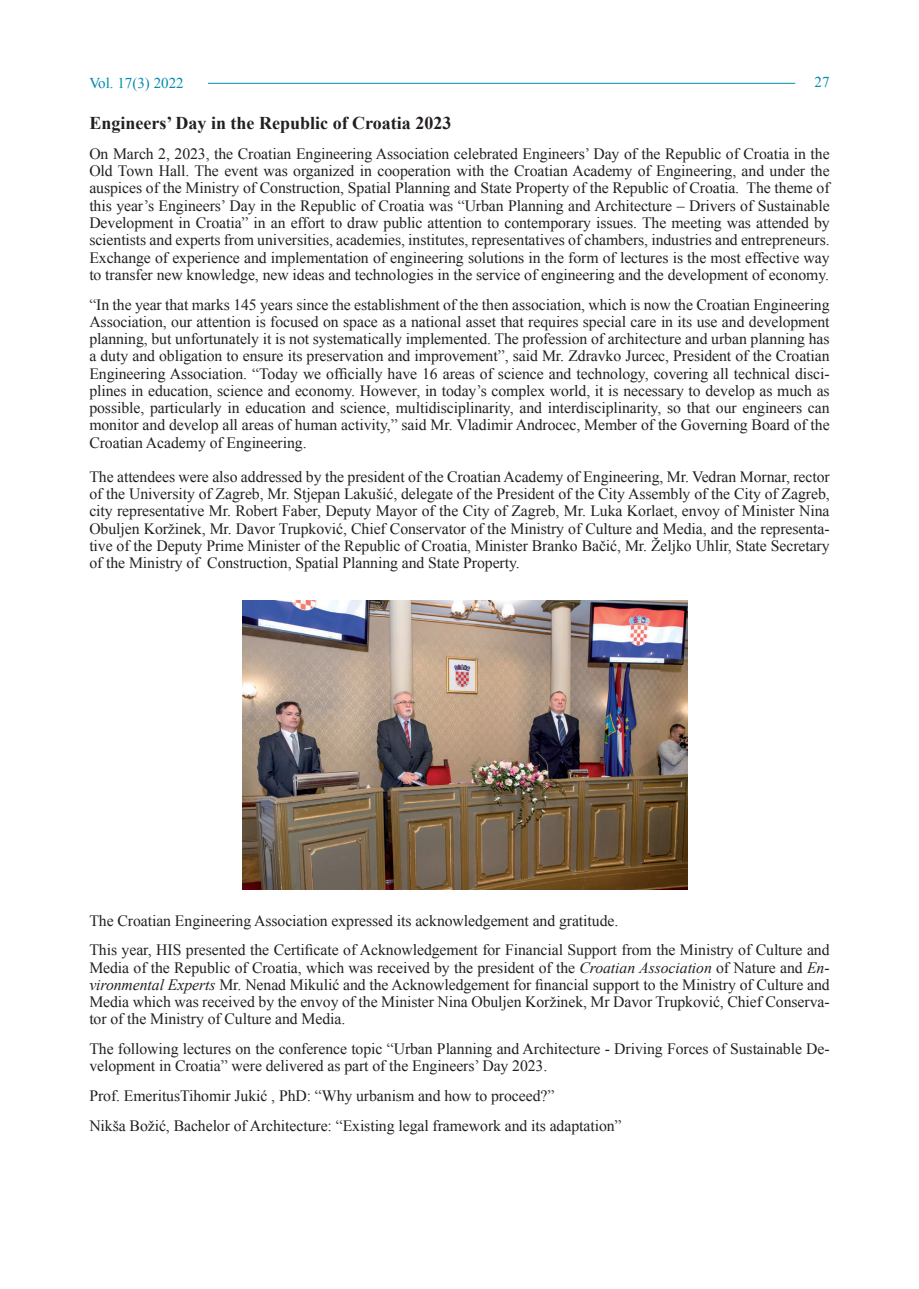
<style>
.page{position:relative;width:919px;height:1289px;background:#fff}
.page>*{position:absolute;margin:0;border:0;box-sizing:border-box;transform-origin:0 0}
.t1{font:700 18px "Times New Roman";color:#231f20}
.t2{font:15.75px/17.2px "Times New Roman";letter-spacing:-.005em;color:#231f20;text-align:justify}
.t3{font:15px "Times New Roman";color:#008bae}
.s1{font-style:italic}
</style>
<div class="page">
<hr style="left:208px;top:83px;width:587px;height:1px;background:#008bae">
<img style="left:242px;top:601px;width:445px;height:288px">
<p class="t3" style="left:89px;top:73px;width:96px">Vol. 17(3) 2022</p>
<p class="t3" style="left:814px;top:71px;width:16px">27</p>
<p class="t1" style="left:89px;top:111px;width:363px">Engineers’ Day in the Republic of Croatia 2023</p>
<p class="t2" style="left:89px;top:145px;width:741px">On March 2, 2023, the Croatian Engineering Association celebrated Engineers’ Day of the Republic of Croatia in the Old Town Hall. The event was organized in cooperation with the Croatian Academy of Engineering, and under the auspices of the Ministry of Construction, Spatial Planning and State Property of the Republic of Croatia. The theme of this year’s Engineers’ Day in the Republic of Croatia was “Urban Planning and Architecture – Drivers of Sustainable Development in Croatia” in an effort to draw public attention to contemporary issues. The meeting was attended by scientists and experts from universities, academies, institutes, representatives of chambers, industries and entrepreneurs.<br>Exchange of experience and implementation of engineering solutions in the form of lectures is the most effective way to transfer new knowledge, new ideas and technologies in the service of engineering and the development of economy.</p>
<p class="t2" style="left:89px;top:295px;width:741px">“In the year that marks 145 years since the establishment of the then association, which is now the Croatian Engineering Association, our attention is focused on space as a national asset that requires special care in its use and development planning, but unfortunately it is not systematically implemented. The profession of architecture and urban planning has a duty and obligation to ensure its preservation and improvement”, said Mr. Zdravko Jurcec, President of the Croatian Engineering Association. “Today we officially have 16 areas of science and technology, covering all technical disci&shy;plines in education, science and economy. However, in today’s complex world, it is necessary to develop as much as possible, particularly in education and science, multidisciplinarity, and interdisciplinarity, so that our engineers can monitor and develop all areas of human activity,” said Mr. Vladimir Androcec, Member of the Governing Board of the Croatian Academy of Engineering.</p>
<p class="t2" style="left:89px;top:467px;width:741px">The attendees were also addressed by the president of the Croatian Academy of Engineering, Mr. Vedran Mornar, rector of the University of Zagreb, Mr. Stjepan Lakušić, delegate of the President of the City Assembly of the City of Zagreb, city representative Mr. Robert Faber, Deputy Mayor of the City of Zagreb, Mr. Luka Korlaet, envoy of Minister Nina Obuljen Koržinek, Mr. Davor Trupković, Chief Conservator of the Ministry of Culture and Media, and the representa&shy;tive of the Deputy Prime Minister of the Republic of Croatia, Minister Branko Bačić, Mr. Željko Uhlir, State Secretary of the Ministry of Construction, Spatial Planning and State Property.</p>
<p class="t2" style="left:89px;top:905px;width:741px;line-height:29.7px">The Croatian Engineering Association expressed its acknowledgement and gratitude.<br>This year, HIS presented the Certificate of Acknowledgement for Financial Support from the Ministry of Culture and</p>
<p class="t2" style="left:89px;top:958px;width:741px">Media of the Republic of Croatia, which was received by the president of the <span class="s1">Croatian Association</span> of Nature and <span class="s1">En&shy;vironmental Experts</span> Mr. Nenad Mikulić and the Acknowledgement for financial support to the Ministry of Culture and Media which was received by the envoy of the Minister Nina Obuljen Koržinek, Mr Davor Trupković, Chief Conserva&shy;tor of the Ministry of Culture and Media.</p>
<p class="t2" style="left:89px;top:1040px;width:741px">The following lectures on the conference topic “Urban Planning and Architecture - Driving Forces of Sustainable De&shy;velopment in Croatia” were delivered as part of the Engineers’ Day 2023.</p>
<p class="t2" style="left:89px;top:1080px;width:533px;line-height:29.7px">Prof. EmeritusTihomir Jukić , PhD: “Why urbanism and how to proceed?”<br>Nikša Božić, Bachelor of Architecture: “Existing legal framework and its adaptation”</p>
</div>
